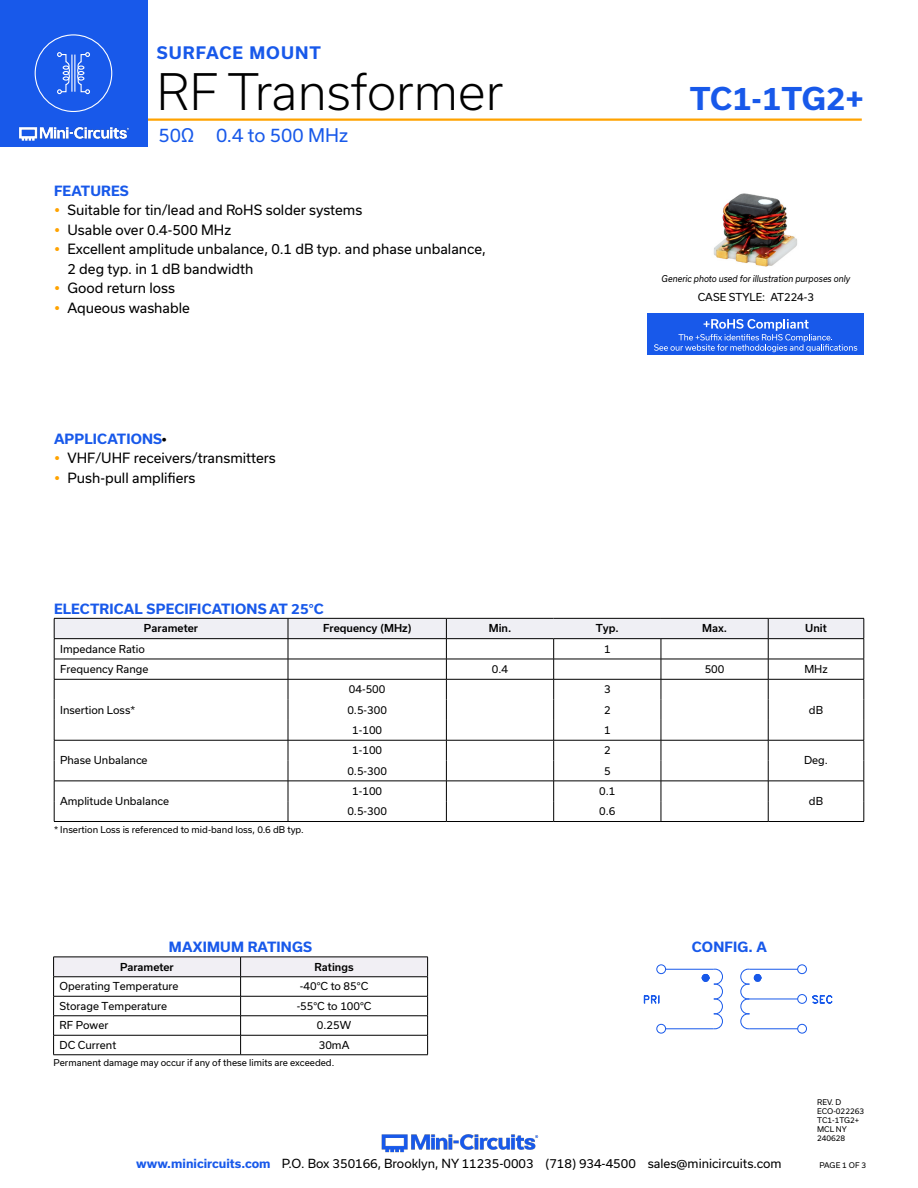
<style>
.page{position:relative;width:918px;height:1188px;background:#fff}
.page>*{position:absolute;margin:0;border:0;box-sizing:border-box;transform-origin:0 0}
.t1{font:300 48px "Usual";color:#000}
.t2{font:700 30px "Usual";color:#1859ea}
.t3{font:18px "Usual";color:#1859ea}
.t4{font:700 16.5px "Usual";letter-spacing:.065em;color:#1859ea}
.t5{font:13.5px/19.5px "Usual";color:#000}
.Blue_Headers{font:700 13.5px "Usual";letter-spacing:.015em;color:#1859ea}
.t6{font:12px "Usual";color:#000}
.Table_Body_Left_Justified{font:10.5px "Usual";color:#000}
.Table_Body_Center{font:10.5px "Usual";color:#000}
.Table_Header_Left_Justified{font:500 10.5px "Usual";color:#000}
.Notes{font:9px "Usual";color:#000}
.t7{font:italic 9px "Usual";color:#000;scale:.9 1}
.Revision{font:7.5px "Usual";color:#000}
.s1{font-family:"Helvetica";font-weight:400;font-size:12px;color:#000}
.s2{font-weight:700;color:#1859ea}
</style>
<div class="page">
<hr style="left:129px;top:118px;width:733px;height:3px;background:#ffa300">
<div style="left:0;top:0;width:147px;height:147px;background:#1859ea"></div>
<hr style="left:917px;top:0;width:1px;height:147px;background:#1859ea">
<img style="left:19px;top:126px;width:110px;height:15px">
<div style="left:35px;top:34px;width:77px;height:78px;border:1px solid #fff;border-radius:50%"></div>
<svg style="left:57px;top:52px;width:13px;height:42px"></svg>
<svg style="left:77px;top:52px;width:13px;height:42px"></svg>
<hr style="left:71px;top:55px;width:1px;height:37px;background:#fff">
<hr style="left:74px;top:55px;width:1px;height:37px;background:#fff">
<img style="left:381px;top:1134px;width:158px;height:19px">
<svg style="left:54px;top:618px;width:811px;height:203px"></svg>
<hr style="left:54px;top:821px;width:234px;height:1px;background:#000">
<hr style="left:288px;top:821px;width:158px;height:1px;background:#000">
<hr style="left:446px;top:821px;width:108px;height:1px;background:#000">
<hr style="left:554px;top:821px;width:107px;height:1px;background:#000">
<hr style="left:661px;top:821px;width:107px;height:1px;background:#000">
<hr style="left:768px;top:821px;width:96px;height:1px;background:#000">
<div style="left:797px;top:1024px;width:10px;height:9px;border:1px solid #1859ea;border-radius:50%"></div>
<div style="left:797px;top:964px;width:10px;height:10px;border:1px solid #1859ea;border-radius:50%"></div>
<div style="left:656px;top:1024px;width:10px;height:9px;border:1px solid #1859ea;border-radius:50%"></div>
<div style="left:656px;top:964px;width:10px;height:10px;border:1px solid #1859ea;border-radius:50%"></div>
<svg style="left:644px;top:966px;width:189px;height:64px"></svg>
<hr style="left:750px;top:999px;width:48px;height:1px;background:#1859ea">
<img style="left:714px;top:193px;width:83px;height:74px">
<div style="left:648px;top:314px;width:216px;height:41px;background:#1859ea"></div>
<svg style="left:654px;top:319px;width:203px;height:33px"></svg>
<svg style="left:53px;top:957px;width:375px;height:98px"></svg>
<hr style="left:53px;top:1055px;width:188px;height:1px;background:#000">
<hr style="left:241px;top:1055px;width:187px;height:1px;background:#000">
<p class="t4" style="left:157px;top:43px;width:166px">SURFACE MOUNT</p>
<h1 class="t1" style="left:157px;top:64px;width:348px">RF Transformer</h1>
<h3 class="t3" style="left:158px;top:125px;width:191px">50Ω 0.4 to 500 MHz</h3>
<p class="Blue_Headers" style="left:54px;top:183px;width:76px">FEATURES</p>
<p class="t5" style="left:68px;top:200px;width:296px">Suitable for tin/lead and RoHS solder systems</p>
<p class="t5" style="left:68px;top:220px;width:165px">Usable over 0.4-500 MHz</p>
<p class="t5" style="left:68px;top:239px;width:420px">Excellent amplitude unbalance, 0.1 dB typ. and phase unbalance,<br>2 deg typ. in 1 dB bandwidth</p>
<p class="t5" style="left:68px;top:278px;width:109px">Good return loss</p>
<p class="t5" style="left:68px;top:298px;width:124px">Aqueous washable</p>
<p class="Blue_Headers" style="left:54px;top:431px;width:114px">APPLICATIONS<span class="s1">•</span></p>
<p class="t5" style="left:68px;top:449px;width:210px">VHF/UHF receivers/transmitters</p>
<p class="t5" style="left:68px;top:468px;width:130px">Push-pull amplifiers</p>
<h2 class="t2" style="left:690px;top:81px;width:176px">TC1-1TG2+</h2>
<p class="t7" style="left:662px;top:274px;width:211px">Generic photo used for illustration purposes only</p>
<p class="Table_Body_Left_Justified" style="left:698px;top:291px;width:118px">CASE STYLE: AT224-3</p>
<p class="Blue_Headers" style="left:54px;top:601px;width:271px">ELECTRICAL SPECIFICATIONS AT 25°C</p>
<p class="Table_Header_Left_Justified" style="left:144px;top:622px;width:56px">Parameter</p>
<p class="Table_Header_Left_Justified" style="left:323px;top:622px;width:90px">Frequency (MHz)</p>
<p class="Table_Header_Left_Justified" style="left:489px;top:622px;width:24px">Min.</p>
<p class="Table_Header_Left_Justified" style="left:596px;top:622px;width:25px">Typ.</p>
<p class="Table_Header_Left_Justified" style="left:702px;top:622px;width:26px">Max.</p>
<p class="Table_Header_Left_Justified" style="left:805px;top:622px;width:23px">Unit</p>
<p class="Table_Body_Left_Justified" style="left:60px;top:643px;width:86px">Impedance Ratio</p>
<p class="Table_Body_Center" style="left:604px;top:643px;width:8px">1</p>
<p class="Table_Body_Left_Justified" style="left:60px;top:663px;width:90px">Frequency Range</p>
<p class="Table_Body_Center" style="left:492px;top:663px;width:18px">0.4</p>
<p class="Table_Body_Center" style="left:705px;top:663px;width:21px">500</p>
<p class="Table_Body_Center" style="left:804px;top:663px;width:25px">MHz</p>
<p class="Table_Body_Left_Justified" style="left:60px;top:704px;width:77px">Insertion Loss*</p>
<p class="Table_Body_Center" style="left:349px;top:683px;width:38px">04-500</p>
<p class="Table_Body_Center" style="left:604px;top:683px;width:8px">3</p>
<p class="Table_Body_Center" style="left:347px;top:704px;width:41px">0.5-300</p>
<p class="Table_Body_Center" style="left:604px;top:704px;width:8px">2</p>
<p class="Table_Body_Center" style="left:809px;top:704px;width:16px">dB</p>
<p class="Table_Body_Center" style="left:352px;top:724px;width:31px">1-100</p>
<p class="Table_Body_Center" style="left:604px;top:724px;width:8px">1</p>
<p class="Table_Body_Left_Justified" style="left:60px;top:755px;width:89px">Phase Unbalance</p>
<p class="Table_Body_Left_Justified" style="left:60px;top:795px;width:110px">Amplitude Unbalance</p>
<p class="Notes" style="left:54px;top:825px;width:251px">* Insertion Loss is referenced to mid-band loss, 0.6 dB typ.</p>
<p class="Table_Body_Center" style="left:352px;top:744px;width:31px">1-100</p>
<p class="Table_Body_Center" style="left:604px;top:744px;width:8px">2</p>
<p class="Table_Body_Center" style="left:347px;top:765px;width:41px">0.5-300</p>
<p class="Table_Body_Center" style="left:604px;top:765px;width:8px">5</p>
<p class="Table_Body_Center" style="left:352px;top:785px;width:31px">1-100</p>
<p class="Table_Body_Center" style="left:599px;top:785px;width:18px">0.1</p>
<p class="Table_Body_Center" style="left:347px;top:805px;width:41px">0.5-300</p>
<p class="Table_Body_Center" style="left:599px;top:805px;width:18px">0.6</p>
<p class="Blue_Headers" style="left:169px;top:939px;width:145px">MAXIMUM RATINGS</p>
<p class="Table_Header_Left_Justified" style="left:120px;top:961px;width:55px">Parameter</p>
<p class="Table_Header_Left_Justified" style="left:315px;top:961px;width:40px">Ratings</p>
<p class="Table_Body_Left_Justified" style="left:60px;top:980px;width:120px">Operating Temperature</p>
<p class="Table_Body_Center" style="left:300px;top:980px;width:70px">-40°C to 85°C</p>
<p class="Table_Body_Left_Justified" style="left:60px;top:1000px;width:109px">Storage Temperature</p>
<p class="Table_Body_Center" style="left:297px;top:1000px;width:76px">-55°C to 100°C</p>
<p class="Table_Body_Left_Justified" style="left:60px;top:1019px;width:50px">RF Power</p>
<p class="Table_Body_Center" style="left:317px;top:1019px;width:36px">0.25W</p>
<p class="Table_Body_Left_Justified" style="left:60px;top:1039px;width:58px">DC Current</p>
<p class="Table_Body_Center" style="left:319px;top:1039px;width:32px">30mA</p>
<p class="Notes" style="left:54px;top:1057px;width:282px">Permanent damage may occur if any of these limits are exceeded.</p>
<p class="Table_Body_Center" style="left:804px;top:755px;width:25px">Deg.</p>
<p class="Table_Body_Center" style="left:809px;top:795px;width:16px">dB</p>
<p class="Blue_Headers" style="left:692px;top:940px;width:76px">CONFIG. A</p>
<p class="Revision" style="left:817px;top:1098px;width:26px">REV. D</p>
<p class="Revision" style="left:817px;top:1107px;width:48px">ECO-022263</p>
<p class="Revision" style="left:817px;top:1116px;width:44px">TC1-1TG2+</p>
<p class="Revision" style="left:817px;top:1125px;width:31px">MCL NY</p>
<p class="Revision" style="left:817px;top:1134px;width:30px">240628</p>
<p class="t6" style="left:136px;top:1157px;width:647px"><span class="s2">www.minicircuits.com</span> P.O. Box 350166, Brooklyn, NY 11235-0003 (718) 934-4500 sales@minicircuits.com</p>
<p class="Revision" style="left:819px;top:1161px;width:48px">PAGE 1 OF 3</p>
</div>
